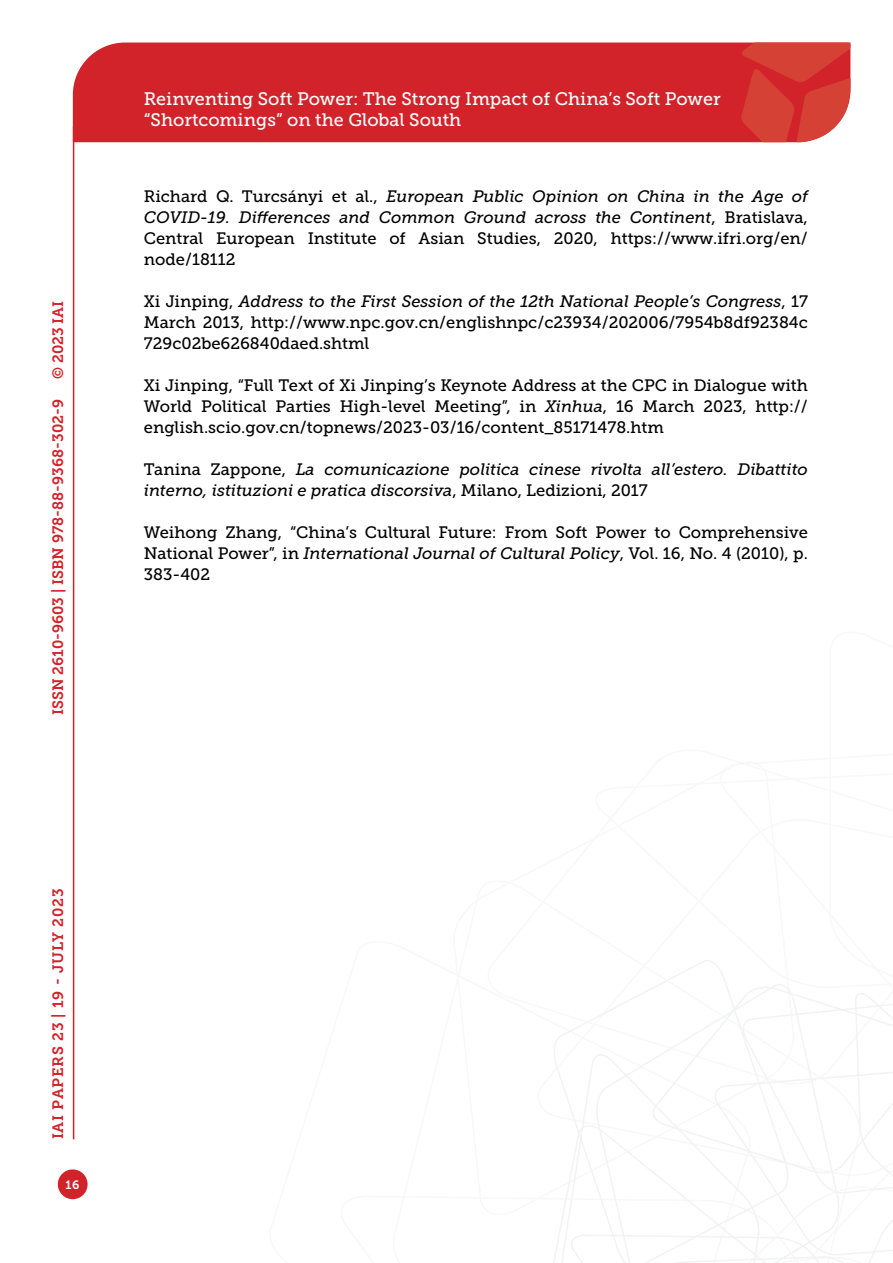
<style>
.page{position:relative;width:893px;height:1263px;background:#fff}
.page>*{position:absolute;margin:0;border:0;box-sizing:border-box;transform-origin:0 0}
.t1{font:18px/21.6px "Museo Slab 500";color:#fff}
.t2{font:16.5px/21px "Museo Slab 500";color:#000;text-align:justify}
.t3{font:italic 16.5px/21px "Museo Slab 500";color:#000}
.t4{font:15px "Museo Slab 700";color:#d2232a}
.t5{font:15px "Museo Slab 700";letter-spacing:.05em;color:#d2232a}
.t6{font:12px "Museo Slab 700";color:#fff}
.s1{font-style:italic}
.s2{font-style:normal}
</style>
<div class="page">
<svg style="left:553px;top:960px;width:340px;height:303px"></svg>
<div style="left:73px;top:43px;width:668px;height:99px;background:#d2232a"></div>
<svg style="left:741px;top:43px;width:109px;height:99px;background:#d6423b"></svg>
<div style="left:58px;top:1169px;width:30px;height:30px;background:#d2232a;border-radius:50%"></div>
<hr style="left:73px;top:126px;width:1px;height:1013px;background:#d2232a">
<p class="t4" style="left:50px;top:379px;width:80px;rotate:-90deg">© 2023 IAI</p>
<p class="t4" style="left:49px;top:715px;width:318px;rotate:-90deg">ISSN 2610-9603 | ISBN 978-88-9368-302-9</p>
<p class="t1" style="left:144px;top:88px;width:578px">Reinventing Soft Power: The Strong Impact of China’s Soft Power “Shortcomings” on the Global South</p>
<p class="t2" style="left:144px;top:186px;width:666px">Richard Q. Turcsányi et al., <span class="s1">European Public Opinion on China in the Age of COVID-19. Differences and Common Ground across the Continent</span>, Bratislava, Central European Institute of Asian Studies, 2020, https://www.ifri.org/en/ node/18112</p>
<p class="t2" style="left:144px;top:291px;width:666px">Xi Jinping, <span class="s1">Address to the First Session of the 12th National People’s Congress</span>, 17<br>March 2013, http://www.npc.gov.cn/englishnpc/c23934/202006/7954b8df92384c 729c02be626840daed.shtml</p>
<p class="t2" style="left:144px;top:375px;width:666px">Xi Jinping, “Full Text of Xi Jinping’s Keynote Address at the CPC in Dialogue with World Political Parties High-level Meeting”, in <span class="s1">Xinhua</span>, 16 March 2023, http:// english.scio.gov.cn/topnews/2023-03/16/content_85171478.htm</p>
<p class="t3" style="left:144px;top:459px;width:665px"><span class="s2">Tanina Zappone,</span> La comunicazione politica cinese rivolta all’estero. Dibattito interno, istituzioni e pratica discorsiva<span class="s2">, Milano, Ledizioni, 2017</span></p>
<p class="t2" style="left:144px;top:522px;width:666px">Weihong Zhang, “China’s Cultural Future: From Soft Power to Comprehensive National Power”, in <span class="s1">International Journal of Cultural Policy</span>, Vol. 16, No. 4 (2010), p.<br>383-402</p>
<p class="t5" style="left:50px;top:1139px;width:252px;rotate:-90deg">IAI Papers 23 | 19 - July 2023</p>
<p class="t6" style="left:66px;top:1178px;width:15px">16</p>
</div>
